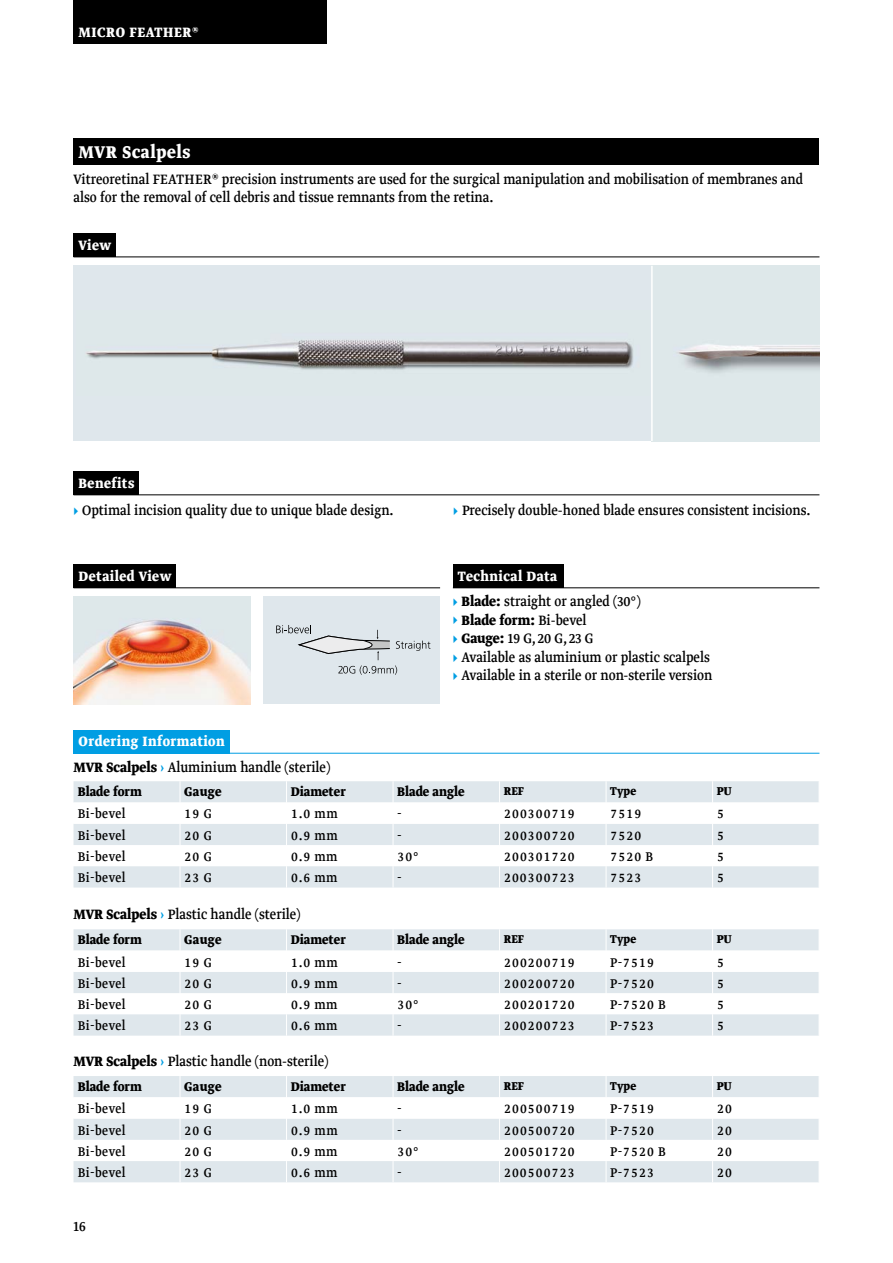
<style>
.page{position:relative;width:893px;height:1263px;background:#fff}
.page>*{position:absolute;margin:0;border:0;box-sizing:border-box;transform-origin:0 0}
.t1{font:700 20.25px "pfmmedical";letter-spacing:.03em;color:#fff}
.t2{font:16.2px/18.5px "pfmmedical";color:#000}
.t3{font:700 16.2px "pfmmedical";letter-spacing:.03em;color:#fff}
.t4{font:15px "pfmmedical";letter-spacing:.03em;color:#000}
.t5{font:700 15px "pfmmedical";color:#000}
.t6{font:700 13.5px "pfmmedical";color:#000}
.s1{font-weight:700;color:#fff}
.s2{font-weight:700;color:#009ee3}
.s3{font-weight:700}
.s4{color:#009ee3}
</style>
<div class="page">
<div style="left:74px;top:0;width:253px;height:44px;background:#000"></div>
<div style="left:74px;top:266px;width:745px;height:175px;background:#dfe7ec"></div>
<div style="left:74px;top:730px;width:156px;height:23px;background:#009ee3"></div>
<div style="left:74px;top:139px;width:745px;height:26px;background:#000"></div>
<img style="left:74px;top:597px;width:176px;height:107px">
<div style="left:263px;top:597px;width:177px;height:107px;background:#dfe7ec"></div>
<svg style="left:276px;top:625px;width:154px;height:50px"></svg>
<div style="left:74px;top:233px;width:42px;height:24px;background:#000"></div>
<img style="left:86px;top:340px;width:547px;height:30px">
<hr style="left:74px;top:753px;width:745px;height:1px;background:#009ee3">
<hr style="left:74px;top:257px;width:745px;height:1px;background:#000">
<hr style="left:74px;top:587px;width:366px;height:1px;background:#000">
<hr style="left:453px;top:587px;width:366px;height:1px;background:#000">
<div style="left:74px;top:564px;width:102px;height:24px;background:#000"></div>
<div style="left:453px;top:564px;width:110px;height:24px;background:#000"></div>
<img style="left:677px;top:344px;width:142px;height:29px">
<hr style="left:651px;top:266px;width:2px;height:175px;background:#fff">
<svg style="left:74px;top:781px;width:745px;height:106px"></svg>
<svg style="left:74px;top:929px;width:745px;height:107px"></svg>
<svg style="left:74px;top:1076px;width:745px;height:106px"></svg>
<div style="left:74px;top:471px;width:65px;height:24px;background:#000"></div>
<hr style="left:74px;top:494px;width:745px;height:1px;background:#000">
<p class="t3" style="left:79px;top:21px;width:122px">MICRO FEATHER®</p>
<p class="t1" style="left:79px;top:139px;width:113px">MVR Scalpels</p>
<p class="t2" style="left:74px;top:170px;width:731px">Vitreoretinal FEATHER® precision instruments are used for the surgical manipulation and mobilisation of membranes and also for the removal of cell debris and tissue remnants from the retina.</p>
<p class="t3" style="left:79px;top:234px;width:34px">View</p>
<p class="t2" style="left:74px;top:470px;width:322px;line-height:26.5px;text-indent:5px"><span class="s1">Benefits<br></span><span class="s2">▸</span> Optimal incision quality due to unique blade design.</p>
<p class="t2" style="left:453px;top:501px;width:359px"><span class="s2">▸</span> Precisely double-honed blade ensures consistent incisions.</p>
<p class="t3" style="left:79px;top:565px;width:94px">Detailed View</p>
<p class="t3" style="left:458px;top:565px;width:101px">Technical Data</p>
<p class="t3" style="left:79px;top:731px;width:148px">Ordering Information</p>
<p class="t2" style="left:74px;top:758px;width:258px"><span class="s3">MVR Scalpels</span> <span class="s2">›</span> Aluminium handle (sterile)</p>
<p class="t2" style="left:453px;top:593px;width:261px"><span class="s4">▸</span> <span class="s3">Blade:</span> straight or angled (30°)<br><span class="s4">▸</span> <span class="s3">Blade form:</span> Bi-bevel<br><span class="s2">▸</span> <span class="s3">Gauge:</span> 19 G, 20 G, 23 G<br><span class="s2">▸</span> Available as aluminium or plastic scalpels <span class="s2">▸</span> Available in a sterile or non-sterile version</p>
<p class="t5" style="left:78px;top:782px;width:66px">Blade form</p>
<p class="t5" style="left:184px;top:782px;width:39px">Gauge</p>
<p class="t5" style="left:291px;top:782px;width:57px">Diameter</p>
<p class="t5" style="left:397px;top:782px;width:69px">Blade angle</p>
<p class="t6" style="left:504px;top:782px;width:22px">REF</p>
<p class="t6" style="left:610px;top:782px;width:27px">Type</p>
<p class="t6" style="left:717px;top:782px;width:16px">PU</p>
<p class="t4" style="left:78px;top:805px;width:49px">Bi-bevel</p>
<p class="t4" style="left:184px;top:805px;width:29px">19 G</p>
<p class="t4" style="left:291px;top:805px;width:48px">1.0 mm</p>
<p class="t4" style="left:397px;top:805px;width:6px">-</p>
<p class="t4" style="left:504px;top:805px;width:73px">200300719</p>
<p class="t4" style="left:610px;top:805px;width:33px">7519</p>
<p class="t4" style="left:717px;top:805px;width:9px">5</p>
<p class="t4" style="left:78px;top:826px;width:49px">Bi-bevel</p>
<p class="t4" style="left:184px;top:826px;width:29px">20 G</p>
<p class="t4" style="left:291px;top:826px;width:48px">0.9 mm</p>
<p class="t4" style="left:397px;top:826px;width:6px">-</p>
<p class="t4" style="left:504px;top:826px;width:73px">200300720</p>
<p class="t4" style="left:610px;top:826px;width:33px">7520</p>
<p class="t4" style="left:717px;top:826px;width:9px">5</p>
<p class="t4" style="left:78px;top:847px;width:49px">Bi-bevel</p>
<p class="t4" style="left:184px;top:847px;width:29px">20 G</p>
<p class="t4" style="left:291px;top:847px;width:48px">0.9 mm</p>
<p class="t4" style="left:397px;top:847px;width:23px">30°</p>
<p class="t4" style="left:504px;top:847px;width:73px">200301720</p>
<p class="t4" style="left:610px;top:847px;width:44px">7520 B</p>
<p class="t4" style="left:717px;top:847px;width:9px">5</p>
<p class="t4" style="left:78px;top:868px;width:49px">Bi-bevel</p>
<p class="t4" style="left:184px;top:868px;width:29px">23 G</p>
<p class="t4" style="left:291px;top:868px;width:48px">0.6 mm</p>
<p class="t4" style="left:397px;top:868px;width:6px">-</p>
<p class="t4" style="left:504px;top:868px;width:73px">200300723</p>
<p class="t4" style="left:610px;top:868px;width:33px">7523</p>
<p class="t4" style="left:717px;top:868px;width:9px">5</p>
<p class="t2" style="left:74px;top:905px;width:229px"><span class="s3">MVR Scalpels</span> <span class="s2">›</span> Plastic handle (sterile)</p>
<p class="t5" style="left:78px;top:930px;width:66px">Blade form</p>
<p class="t5" style="left:184px;top:930px;width:39px">Gauge</p>
<p class="t5" style="left:291px;top:930px;width:57px">Diameter</p>
<p class="t5" style="left:397px;top:930px;width:69px">Blade angle</p>
<p class="t6" style="left:504px;top:930px;width:22px">REF</p>
<p class="t6" style="left:610px;top:930px;width:27px">Type</p>
<p class="t6" style="left:717px;top:930px;width:16px">PU</p>
<p class="t4" style="left:78px;top:953px;width:49px">Bi-bevel</p>
<p class="t4" style="left:184px;top:953px;width:29px">19 G</p>
<p class="t4" style="left:291px;top:953px;width:48px">1.0 mm</p>
<p class="t4" style="left:397px;top:953px;width:6px">-</p>
<p class="t4" style="left:504px;top:953px;width:73px">200200719</p>
<p class="t4" style="left:610px;top:953px;width:45px">P-7519</p>
<p class="t4" style="left:717px;top:953px;width:9px">5</p>
<p class="t4" style="left:78px;top:974px;width:49px">Bi-bevel</p>
<p class="t4" style="left:184px;top:974px;width:29px">20 G</p>
<p class="t4" style="left:291px;top:974px;width:48px">0.9 mm</p>
<p class="t4" style="left:397px;top:974px;width:6px">-</p>
<p class="t4" style="left:504px;top:974px;width:73px">200200720</p>
<p class="t4" style="left:610px;top:974px;width:45px">P-7520</p>
<p class="t4" style="left:717px;top:974px;width:9px">5</p>
<p class="t4" style="left:78px;top:995px;width:49px">Bi-bevel</p>
<p class="t4" style="left:184px;top:995px;width:29px">20 G</p>
<p class="t4" style="left:291px;top:995px;width:48px">0.9 mm</p>
<p class="t4" style="left:397px;top:995px;width:23px">30°</p>
<p class="t4" style="left:504px;top:995px;width:73px">200201720</p>
<p class="t4" style="left:610px;top:995px;width:57px">P-7520 B</p>
<p class="t4" style="left:717px;top:995px;width:9px">5</p>
<p class="t4" style="left:78px;top:1016px;width:49px">Bi-bevel</p>
<p class="t4" style="left:184px;top:1016px;width:29px">23 G</p>
<p class="t4" style="left:291px;top:1016px;width:48px">0.6 mm</p>
<p class="t4" style="left:397px;top:1016px;width:6px">-</p>
<p class="t4" style="left:504px;top:1016px;width:73px">200200723</p>
<p class="t4" style="left:610px;top:1016px;width:45px">P-7523</p>
<p class="t4" style="left:717px;top:1016px;width:9px">5</p>
<p class="t2" style="left:74px;top:1052px;width:257px"><span class="s3">MVR Scalpels</span> <span class="s2">›</span> Plastic handle (non-sterile)</p>
<p class="t5" style="left:78px;top:1076px;width:66px">Blade form</p>
<p class="t5" style="left:184px;top:1076px;width:39px">Gauge</p>
<p class="t5" style="left:291px;top:1076px;width:57px">Diameter</p>
<p class="t5" style="left:397px;top:1076px;width:69px">Blade angle</p>
<p class="t6" style="left:504px;top:1077px;width:22px">REF</p>
<p class="t6" style="left:610px;top:1077px;width:27px">Type</p>
<p class="t6" style="left:717px;top:1077px;width:16px">PU</p>
<p class="t4" style="left:78px;top:1099px;width:49px">Bi-bevel</p>
<p class="t4" style="left:184px;top:1099px;width:29px">19 G</p>
<p class="t4" style="left:291px;top:1099px;width:48px">1.0 mm</p>
<p class="t4" style="left:397px;top:1099px;width:6px">-</p>
<p class="t4" style="left:504px;top:1099px;width:73px">200500719</p>
<p class="t4" style="left:610px;top:1099px;width:45px">P-7519</p>
<p class="t4" style="left:717px;top:1099px;width:17px">20</p>
<p class="t4" style="left:78px;top:1121px;width:49px">Bi-bevel</p>
<p class="t4" style="left:184px;top:1121px;width:29px">20 G</p>
<p class="t4" style="left:291px;top:1121px;width:48px">0.9 mm</p>
<p class="t4" style="left:397px;top:1121px;width:6px">-</p>
<p class="t4" style="left:504px;top:1121px;width:73px">200500720</p>
<p class="t4" style="left:610px;top:1121px;width:45px">P-7520</p>
<p class="t4" style="left:717px;top:1121px;width:17px">20</p>
<p class="t4" style="left:78px;top:1142px;width:49px">Bi-bevel</p>
<p class="t4" style="left:184px;top:1142px;width:29px">20 G</p>
<p class="t4" style="left:291px;top:1142px;width:48px">0.9 mm</p>
<p class="t4" style="left:397px;top:1142px;width:23px">30°</p>
<p class="t4" style="left:504px;top:1142px;width:73px">200501720</p>
<p class="t4" style="left:610px;top:1142px;width:57px">P-7520 B</p>
<p class="t4" style="left:717px;top:1142px;width:17px">20</p>
<p class="t4" style="left:78px;top:1163px;width:49px">Bi-bevel</p>
<p class="t4" style="left:184px;top:1163px;width:29px">23 G</p>
<p class="t4" style="left:291px;top:1163px;width:48px">0.6 mm</p>
<p class="t4" style="left:397px;top:1163px;width:6px">-</p>
<p class="t4" style="left:504px;top:1163px;width:73px">200500723</p>
<p class="t4" style="left:610px;top:1163px;width:45px">P-7523</p>
<p class="t4" style="left:717px;top:1163px;width:17px">20</p>
<p class="t2" style="left:74px;top:1218px;width:14px">16</p>
</div>
